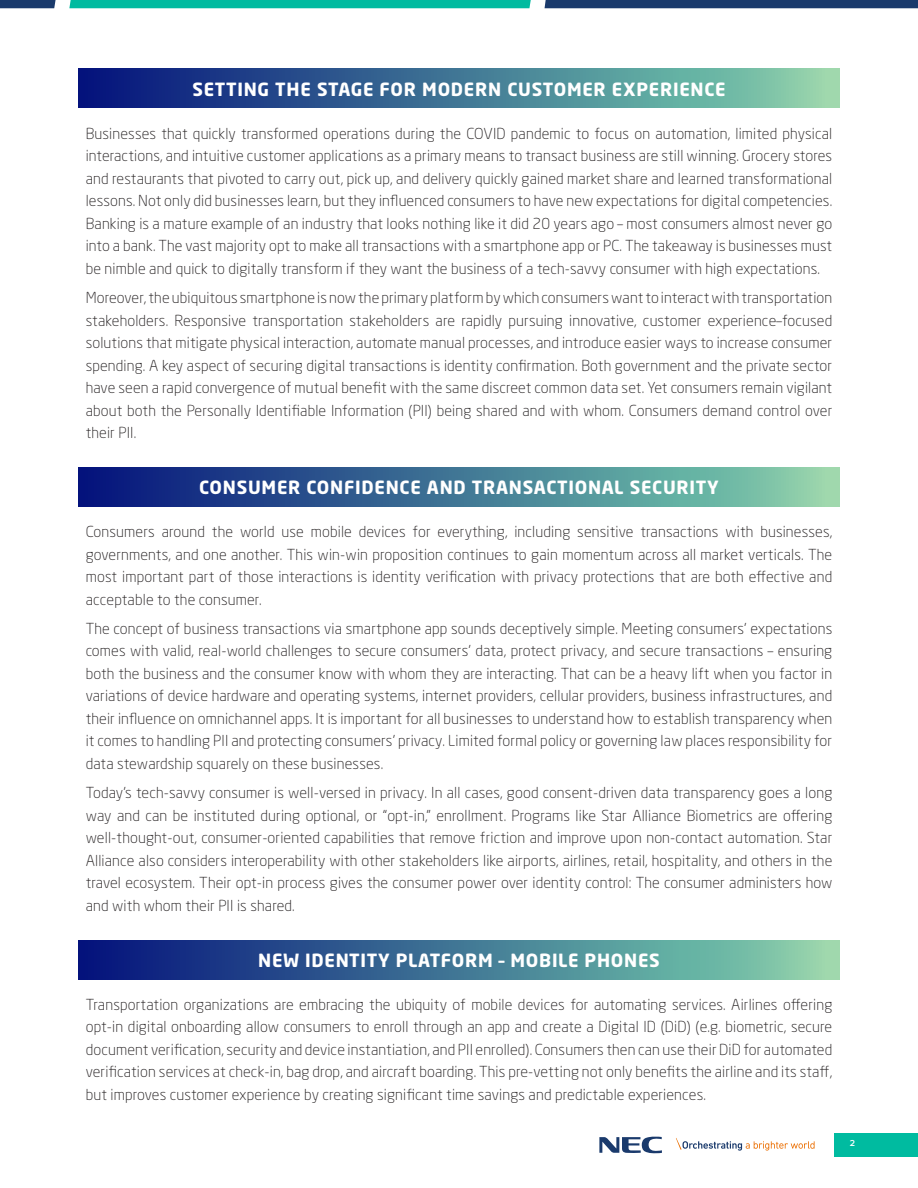
<style>
.page{position:relative;width:918px;height:1188px;background:#fff}
.page>*{position:absolute;margin:0;border:0;box-sizing:border-box;transform-origin:0 0}
.Section_titles{font:700 18px "Neo Sans W1 G";letter-spacing:.04em;color:#fff}
.t1{font:300 15px/22.5px "Neo Sans W1 G";letter-spacing:.01em;color:#231f20;text-align:justify}
.t2{font:600 9px "Proxima Nova";color:#fff}
</style>
<div class="page">
<div style="left:834px;top:1133px;width:84px;height:24px;background:#00bba0"></div>
<div style="left:69px;top:0;width:462px;height:8px;background:#00bba0"></div>
<svg style="left:0;top:0;width:56px;height:8px"></svg>
<div style="left:545px;top:0;width:373px;height:8px;background:#1a3a6c"></div>
<svg style="left:599px;top:1136px;width:63px;height:17px"></svg>
<svg style="left:676px;top:1138px;width:139px;height:13px"></svg>
<svg style="left:78px;top:69px;width:762px;height:39px;background:#437694"></svg>
<svg style="left:78px;top:468px;width:762px;height:39px;background:#437694"></svg>
<svg style="left:78px;top:940px;width:762px;height:40px;background:#437694"></svg>
<p class="Section_titles" style="left:192px;top:78px;width:535px">SETTING THE STAGE FOR MODERN CUSTOMER EXPERIENCE</p>
<p class="t1" style="left:86px;top:122px;width:748px">Businesses that quickly transformed operations during the COVID pandemic to focus on automation, limited physical interactions, and intuitive customer applications as a primary means to transact business are still winning. Grocery stores and restaurants that pivoted to carry out, pick up, and delivery quickly gained market share and learned transformational lessons. Not only did businesses learn, but they influenced consumers to have new expectations for digital competencies.<br>Banking is a mature example of an industry that looks nothing like it did 20 years ago – most consumers almost never go into a bank. The vast majority opt to make all transactions with a smartphone app or PC. The takeaway is businesses must be nimble and quick to digitally transform if they want the business of a tech-savvy consumer with high expectations.</p>
<p class="t1" style="left:86px;top:286px;width:748px">Moreover, the ubiquitous smartphone is now the primary platform by which consumers want to interact with transportation stakeholders. Responsive transportation stakeholders are rapidly pursuing innovative, customer experience–focused solutions that mitigate physical interaction, automate manual processes, and introduce easier ways to increase consumer spending. A key aspect of securing digital transactions is identity confirmation. Both government and the private sector have seen a rapid convergence of mutual benefit with the same discreet common data set. Yet consumers remain vigilant about both the Personally Identifiable Information (PII) being shared and with whom. Consumers demand control over their PII.</p>
<p class="Section_titles" style="left:199px;top:476px;width:521px">CONSUMER CONFIDENCE AND TRANSACTIONAL SECURITY</p>
<p class="t1" style="left:86px;top:520px;width:748px">Consumers around the world use mobile devices for everything, including sensitive transactions with businesses, governments, and one another. This win-win proposition continues to gain momentum across all market verticals. The most important part of those interactions is identity verification with privacy protections that are both effective and acceptable to the consumer.</p>
<p class="t1" style="left:86px;top:617px;width:748px">The concept of business transactions via smartphone app sounds deceptively simple. Meeting consumers’ expectations comes with valid, real-world challenges to secure consumers’ data, protect privacy, and secure transactions – ensuring both the business and the consumer know with whom they are interacting. That can be a heavy lift when you factor in variations of device hardware and operating systems, internet providers, cellular providers, business infrastructures, and their influence on omnichannel apps. It is important for all businesses to understand how to establish transparency when it comes to handling PII and protecting consumers’ privacy. Limited formal policy or governing law places responsibility for data stewardship squarely on these businesses.</p>
<p class="t1" style="left:86px;top:781px;width:748px">Today’s tech-savvy consumer is well-versed in privacy. In all cases, good consent-driven data transparency goes a long way and can be instituted during optional, or “opt-in,” enrollment. Programs like Star Alliance Biometrics are offering well-thought-out, consumer-oriented capabilities that remove friction and improve upon non-contact automation. Star Alliance also considers interoperability with other stakeholders like airports, airlines, retail, hospitality, and others in the travel ecosystem. Their opt-in process gives the consumer power over identity control: The consumer administers how and with whom their PII is shared.</p>
<p class="Section_titles" style="left:258px;top:949px;width:403px">NEW IDENTITY PLATFORM – MOBILE PHONES</p>
<p class="t1" style="left:86px;top:993px;width:748px">Transportation organizations are embracing the ubiquity of mobile devices for automating services. Airlines offering opt-in digital onboarding allow consumers to enroll through an app and create a Digital ID (DiD) (e.g. biometric, secure document verification, security and device instantiation, and PII enrolled). Consumers then can use their DiD for automated verification services at check-in, bag drop, and aircraft boarding. This pre-vetting not only benefits the airline and its staff, but improves customer experience by creating significant time savings and predictable experiences.</p>
<p class="t2" style="left:850px;top:1137px;width:7px">2</p>
</div>
